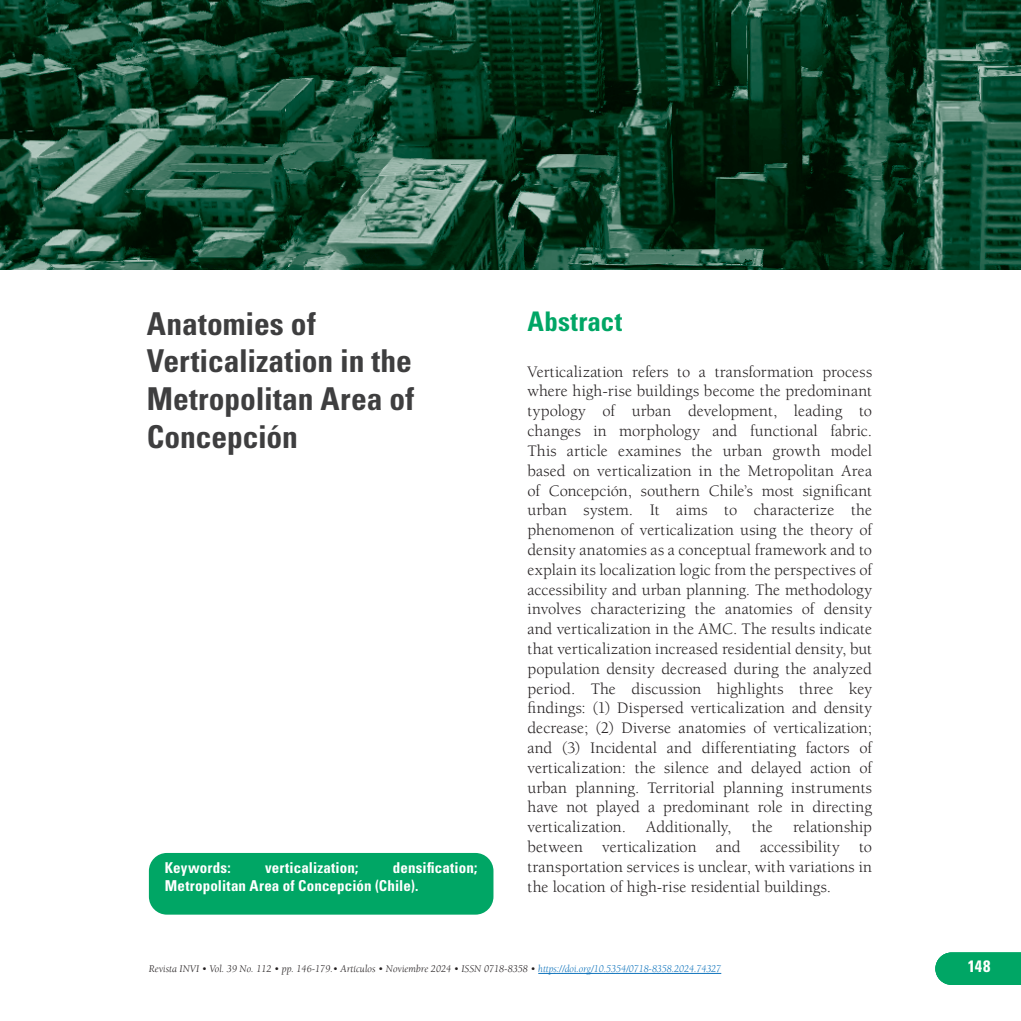
<style>
.page{position:relative;width:1021px;height:1021px;background:#fff}
.page>*{position:absolute;margin:0;border:0;box-sizing:border-box;transform-origin:0 0}
.titulo{font:700 condensed 31.5px/37.8px "Univers LT Std";letter-spacing:-.005em;color:#3e3e3f}
.sub{font:700 condensed 27px "Univers LT Std";letter-spacing:.01em;color:#00a665}
.txt_esp{font:16.5px/19.8px "Berkeley Std";letter-spacing:.01em;color:#231f20;text-align:justify}
.t1{font:700 condensed 16.5px "Univers LT Std";color:#fff}
.palabras_claves{font:700 condensed 15px/18px "Univers LT Std";letter-spacing:.01em;color:#fff}
.t2{font:italic 10.5px "Berkeley Std";color:#231f20}
.s1{font-style:inherit}
.s2{color:#1074bc}
</style>
<div class="page">
<hr style="left:538px;top:973px;width:183px;height:1px;background:#1074bc">
<img style="left:0;top:0;width:1020px;height:269px">
<svg style="left:935px;top:952px;width:85px;height:32px"></svg>
<div style="left:149px;top:853px;width:344px;height:61px;background:#00a665;border-radius:18px"></div>
<p class="titulo" style="left:147px;top:304px;width:269px">Anatomies of<br>Verticalization in the<br>Metropolitan Area of<br>Concepción</p>
<p class="palabras_claves" style="left:165px;top:858px;width:314px;text-indent:228px">densification;<br>Metropolitan Area of Concepción (Chile).</p>
<p class="palabras_claves" style="left:165px;top:858px;width:67px">Keywords:</p>
<p class="palabras_claves" style="left:265px;top:858px;width:95px">verticalization;</p>
<p class="sub" style="left:527px;top:305px;width:96px">Abstract</p>
<p class="txt_esp" style="left:527px;top:362px;width:346px">Verticalization refers to a transformation process where high-rise buildings become the predominant typology of urban development, leading to changes in morphology and functional fabric.<br>This article examines the urban growth model based on verticalization in the Metropolitan Area of Concepción, southern Chile’s most significant urban system. It aims to characterize the phenomenon of verticalization using the theory of density anatomies as a conceptual framework and to explain its localization logic from the perspectives of accessibility and urban planning. The methodology involves characterizing the anatomies of density and verticalization in the AMC. The results indicate that verticalization increased residential density, but population density decreased during the analyzed period. The discussion highlights three key findings: (1) Dispersed verticalization and density decrease; (2) Diverse anatomies of verticalization; and (3) Incidental and differentiating factors of verticalization: the silence and delayed action of urban planning. Territorial planning instruments have not played a predominant role in directing verticalization. Additionally, the relationship between verticalization and accessibility to transportation services is unclear, with variations in the location of high-rise residential buildings.</p>
<p class="t2" style="left:149px;top:963px;width:574px">Revista INVI • Vol. 39 No. 112 • pp. <span class="s1">146-179</span>.• Artículos • Noviembre 2024 • ISSN 0718-8358 • <span class="s2">https://doi.org/10.5354/0718-8358.2024.74327</span></p>
<p class="t1" style="left:967px;top:956px;width:24px">148</p>
</div>
